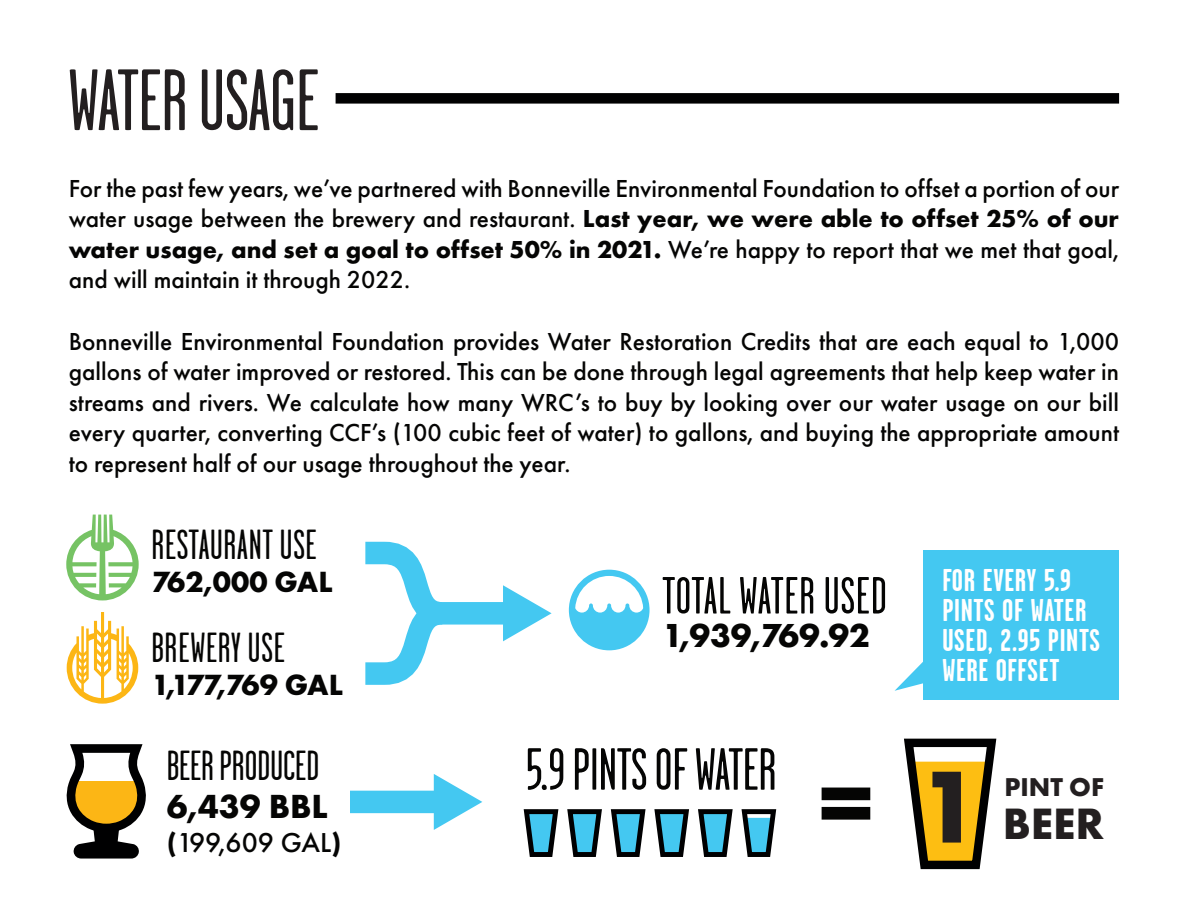
<style>
.page{position:relative;width:1188px;height:918px;background:#fff}
.page>*{position:absolute;margin:0;border:0;box-sizing:border-box;transform-origin:0 0}
.t1{font:700 112.2px "Futura PT";color:#050504}
.t2{font:86.85px "Garage Gothic";letter-spacing:-.005em;color:#231f20}
.t3{font:59.25px "Garage Gothic";color:#050504}
.t4{font:52.2px "Garage Gothic";letter-spacing:.02em;color:#050504}
.t5{font:700 45.6px "Futura PT";color:#231f20}
.t6{font:42px "Garage Gothic";letter-spacing:.015em;color:#050504}
.t7{font:700 34.65px "Futura PT";color:#050504}
.t8{font:700 34.5px "Futura PT";color:#050504}
.t9{font:700 31.5px/30px "Garage Gothic";letter-spacing:.02em;color:#fff}
.t10{font:700 30.3px "Futura PT";letter-spacing:-.04em;color:#050504}
.t11{font:700 30.3px "Futura PT";color:#050504}
.t12{font:500 28.35px "Futura PT";color:#050504}
.t13{font:700 26.7px "Futura PT";color:#231f20}
.t14{font:500 25.5px/30.6px "Futura PT";color:#050504;text-align:justify}
.s1{font-weight:700}
.s2{font-size:106.2px;color:#231f20}
</style>
<div class="page">
<div style="left:336px;top:93px;width:783px;height:11px;background:#000001"></div>
<svg style="left:66px;top:744px;width:80px;height:115px"></svg>
<svg style="left:66px;top:515px;width:73px;height:85px"></svg>
<svg style="left:67px;top:612px;width:71px;height:92px"></svg>
<svg style="left:365px;top:541px;width:187px;height:144px"></svg>
<div style="left:350px;top:791px;width:92px;height:22px;background:#44c8f1"></div>
<svg style="left:434px;top:774px;width:48px;height:56px"></svg>
<svg style="left:569px;top:570px;width:81px;height:80px"></svg>
<svg style="left:523px;top:809px;width:254px;height:48px"></svg>
<svg style="left:904px;top:738px;width:93px;height:132px"></svg>
<div style="left:924px;top:551px;width:195px;height:149px;background:#44c8f1"></div>
<svg style="left:895px;top:658px;width:29px;height:33px"></svg>
<h2 class="t2" style="left:69px;top:55px;width:252px">WATER USAGE</h2>
<p class="t14" style="left:69px;top:173px;width:1052px">For the past few years, we’ve partnered with Bonneville Environmental Foundation to offset a portion of our water usage between the brewery and restaurant. <span class="s1">Last year, we were able to offset 25% of our water usage, and set a goal to offset 50% in 2021.</span> We’re happy to report that we met that goal, and will maintain it through 2022.</p>
<p class="t14" style="left:69px;top:326px;width:1052px">Bonneville Environmental Foundation provides Water Restoration Credits that are each equal to 1,000 gallons of water improved or restored. This can be done through legal agreements that help keep water in streams and rivers. We calculate how many WRC’s to buy by looking over our water usage on our bill every quarter, converting CCF’s (100 cubic feet of water) to gallons, and buying the appropriate amount to represent half of our usage throughout the year.</p>
<h3 class="t6" style="left:151px;top:523px;width:167px">RESTAURANT USE</h3>
<p class="t11" style="left:151px;top:562px;width:183px">762,000 GAL</p>
<h3 class="t6" style="left:151px;top:626px;width:135px">BREWERY USE</h3>
<p class="t10" style="left:151px;top:665px;width:193px">1,177,769 GAL</p>
<h3 class="t6" style="left:167px;top:743px;width:154px">BEER PRODUCED</h3>
<h3 class="t7" style="left:167px;top:784px;width:163px">6,439 BBL</h3>
<p class="t12" style="left:167px;top:826px;width:176px"><span class="s1">(</span>199,609 GAL<span class="s1">)</span></p>
<h3 class="t4" style="left:662px;top:569px;width:226px">TOTAL WATER USED</h3>
<h3 class="t8" style="left:662px;top:613px;width:209px">1,939,769.92</h3>
<p class="t9" style="left:942px;top:566px;width:159px">FOR EVERY 5.9<br>PINTS OF WATER<br>USED, 2.95 PINTS<br>WERE OFFSET</p>
<h3 class="t3" style="left:526px;top:739px;width:252px">5.9 PINTS OF WATER</h3>
<h1 class="t1" style="left:818px;top:732px;width:165px">= <span class="s2">1</span></h1>
<p class="t13" style="left:1004px;top:770px;width:101px">PINT OF</p>
<h3 class="t5" style="left:1003px;top:794px;width:103px">BEER</h3>
</div>
